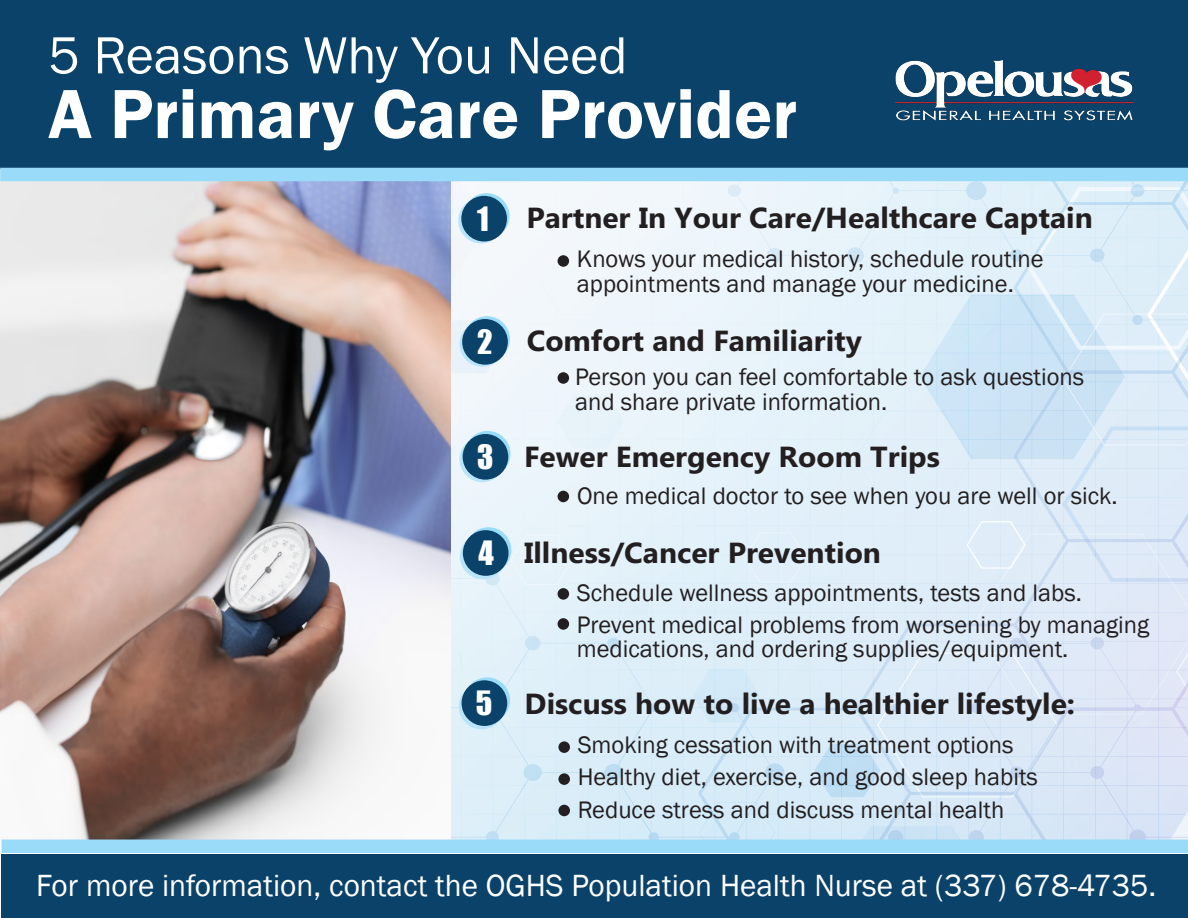
<style>
.page{position:relative;width:1188px;height:918px;background:#fff}
.page>*{position:absolute;margin:0;border:0;box-sizing:border-box;transform-origin:0 0}
.t1{font:600 71.85px "Franklin Gothic";color:#fff}
.t2{font:54px "Franklin Gothic";color:#fff}
.t3{font:31.5px "Franklin Gothic";color:#fff}
.t4{font:30.75px "Impact";color:#fff}
.t5{font:700 29.1px "Microsoft Phags Pa";color:#231f20}
.t6{font:24.6px/32.5px "Franklin Gothic";color:#231f20}
</style>
<div class="page">
<div style="left:451px;top:663px;width:188px;height:177px;background:#dceef9"></div>
<svg style="left:451px;top:182px;width:188px;height:481px"></svg>
<svg style="left:639px;top:182px;width:549px;height:658px;background:#ddecf8"></svg>
<img style="left:0;top:181px;width:451px;height:659px">
<div style="left:0;top:0;width:1188px;height:168px;background:#0a426a"></div>
<div style="left:2px;top:854px;width:1186px;height:64px;background:#0a426a"></div>
<img style="left:894px;top:60px;width:240px;height:61px">
<div style="left:0;top:168px;width:1188px;height:13px;background:#99dbf8"></div>
<div style="left:2px;top:840px;width:1186px;height:13px;background:#99dbf8"></div>
<svg style="left:464px;top:193px;width:45px;height:46px"></svg>
<div style="left:458px;top:198px;width:46px;height:45px;background:#b9e5fa;border-radius:50%"></div>
<div style="left:461px;top:196px;width:46px;height:46px;background:#0a426a;border-radius:50%"></div>
<svg style="left:464px;top:316px;width:46px;height:46px"></svg>
<div style="left:460px;top:321px;width:45px;height:46px;background:#b9e5fa;border-radius:50%"></div>
<div style="left:462px;top:319px;width:46px;height:46px;background:#0a426a;border-radius:50%"></div>
<svg style="left:465px;top:431px;width:46px;height:46px"></svg>
<svg style="left:459px;top:437px;width:46px;height:45px"></svg>
<div style="left:463px;top:434px;width:45px;height:46px;background:#0a426a;border-radius:50%"></div>
<div style="left:460px;top:534px;width:46px;height:45px;background:#b9e5fa;border-radius:50%"></div>
<div style="left:466px;top:527px;width:45px;height:46px;background:#99dbf8;border-radius:50%"></div>
<div style="left:463px;top:530px;width:46px;height:46px;background:#0a426a;border-radius:50%"></div>
<div style="left:558px;top:588px;width:11px;height:12px;background:#231f20;border-radius:50%"></div>
<div style="left:558px;top:618px;width:11px;height:12px;background:#231f20;border-radius:50%"></div>
<div style="left:558px;top:741px;width:12px;height:12px;background:#231f20;border-radius:50%"></div>
<div style="left:558px;top:773px;width:12px;height:12px;background:#231f20;border-radius:50%"></div>
<div style="left:558px;top:805px;width:12px;height:11px;background:#231f20;border-radius:50%"></div>
<svg style="left:459px;top:684px;width:45px;height:45px"></svg>
<svg style="left:464px;top:677px;width:46px;height:46px"></svg>
<div style="left:462px;top:680px;width:45px;height:46px;background:#0a426a;border-radius:50%"></div>
<div style="left:558px;top:491px;width:11px;height:11px;background:#231f20;border-radius:50%"></div>
<div style="left:558px;top:372px;width:11px;height:12px;background:#231f20;border-radius:50%"></div>
<div style="left:558px;top:255px;width:11px;height:12px;background:#231f20;border-radius:50%"></div>
<h2 class="t2" style="left:48px;top:22px;width:581px">5 Reasons Why You Need</h2>
<h1 class="t1" style="left:48px;top:70px;width:751px">A Primary Care Provider</h1>
<p class="t4" style="left:477px;top:195px;width:13px">1</p>
<p class="t5" style="left:526px;top:197px;width:568px">Partner In Your Care/Healthcare Captain</p>
<p class="t6" style="left:577px;top:247px;width:468px;line-height:25px">Knows your medical history, schedule routine appointments and manage your medicine.</p>
<p class="t4" style="left:477px;top:318px;width:17px">2</p>
<p class="t5" style="left:527px;top:320px;width:337px">Comfort and Familiarity</p>
<p class="t6" style="left:575px;top:365px;width:511px;line-height:25px">Person you can feel comfortable to ask questions and share private information.</p>
<p class="t4" style="left:477px;top:433px;width:18px">3</p>
<p class="t5" style="left:524px;top:436px;width:417px">Fewer Emergency Room Trips</p>
<p class="t6" style="left:577px;top:480px;width:542px">One medical doctor to see when you are well or sick.</p>
<p class="t4" style="left:478px;top:529px;width:17px">4</p>
<p class="t5" style="left:524px;top:532px;width:359px">Illness/Cancer Prevention</p>
<p class="t4" style="left:476px;top:679px;width:18px">5</p>
<p class="t6" style="left:577px;top:578px;width:574px;line-height:32px">Schedule wellness appointments, tests and labs.<br>Prevent medical problems from worsening by managing</p>
<p class="t6" style="left:577px;top:633px;width:493px">medications, and ordering supplies/equipment.</p>
<p class="t5" style="left:525px;top:683px;width:552px">Discuss how to live a healthier lifestyle:</p>
<p class="t6" style="left:578px;top:729px;width:462px">Smoking cessation with treatment options<br>Healthy diet, exercise, and good sleep habits<br>Reduce stress and discuss mental health</p>
<p class="t3" style="left:36px;top:866px;width:1122px">For more information, contact the OGHS Population Health Nurse at (337) 678-4735.</p>
</div>
